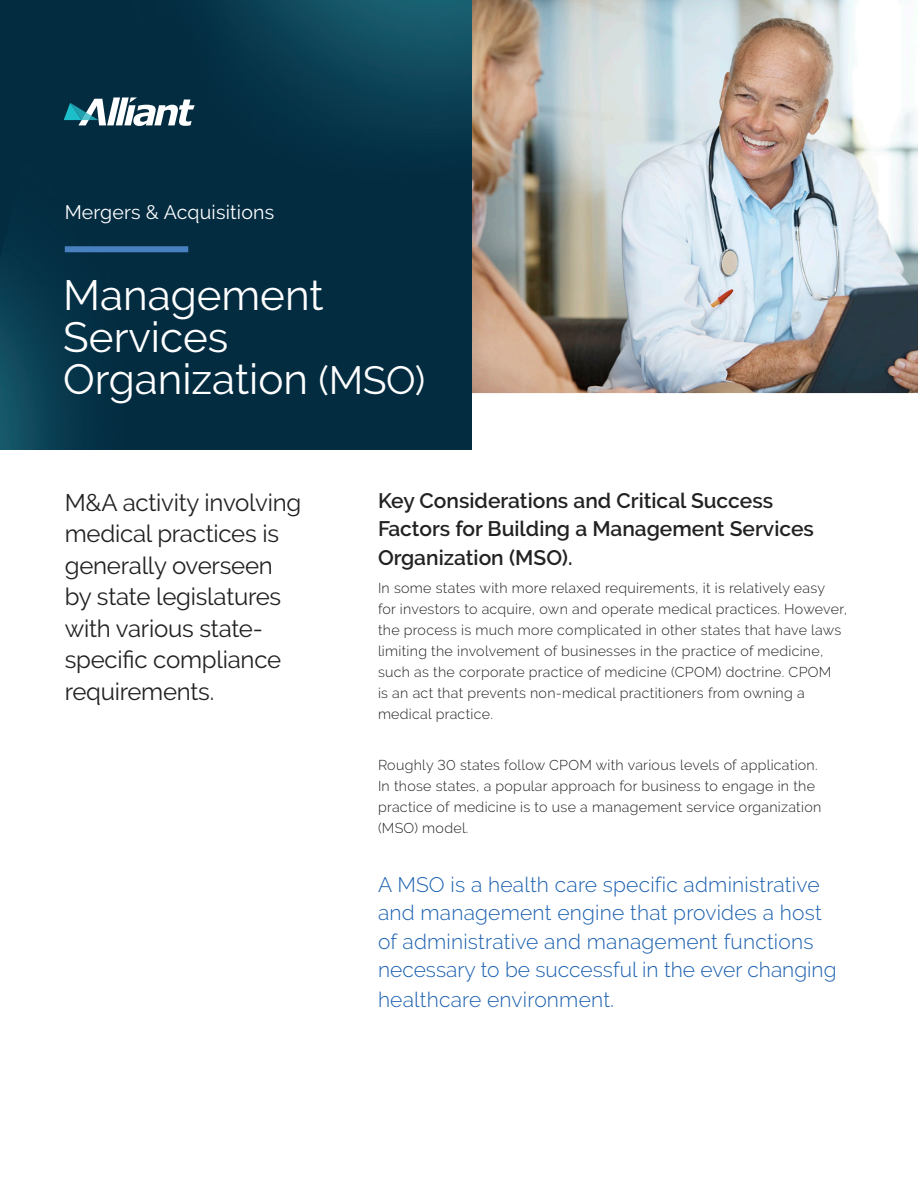
<style>
.page{position:relative;width:918px;height:1188px;background:#fff}
.page>*{position:absolute;margin:0;border:0;box-sizing:border-box;transform-origin:0 0}
.Blue_box_header_titl{font:42.15px/42.2px "Raleway Lining";color:#fff}
.Headline_body_page_1{font:24px/31.5px "Raleway Lining";letter-spacing:-.01em;color:#222}
.Call_out{font:300 21px/28.8px "Raleway Lining";letter-spacing:.01em;color:#1c61b0}
.Text_Main_headline{font:600 21px/28.5px "Raleway Lining";color:#222}
.t1{font:19.5px "Raleway Lining";letter-spacing:.01em;color:#fff}
.Body{font:300 14.25px/21px "Raleway Lining";letter-spacing:.02em;color:#222}
.s1{font-size:39.3px}
.s2{font-size:22.5px}
</style>
<div class="page">
<img style="left:472px;top:0;width:446px;height:393px">
<img style="left:0;top:0;width:472px;height:449px">
<div style="left:65px;top:246px;width:123px;height:6px;background:#4981c0"></div>
<svg style="left:64px;top:97px;width:131px;height:29px"></svg>
<p class="t1" style="left:65px;top:201px;width:211px">Mergers &amp; Acquisitions</p>
<p class="Blue_box_header_titl" style="left:63px;top:274px;width:363px">Management<br>Services<br>Organization <span class="s1">(MSO)</span></p>
<p class="Headline_body_page_1" style="left:65px;top:486px;width:238px">M&amp;A activity involving medical practices is generally overseen by state legislatures with various state&shy;specific compliance requirements.</p>
<p class="Text_Main_headline" style="left:378px;top:486px;width:437px">Key Considerations and Critical Success<br>Factors for Building a Management Services<br>Organization (MSO).</p>
<p class="Body" style="left:378px;top:577px;width:471px">In some states with more relaxed requirements, it is relatively easy<br>for investors to acquire, own and operate medical practices. However, the process is much more complicated in other states that have laws limiting the involvement of businesses in the practice of medicine, such as the corporate practice of medicine (CPOM) doctrine. CPOM<br>is an act that prevents non-medical practitioners from owning a medical practice.</p>
<p class="Body" style="left:378px;top:754px;width:445px">Roughly 30 states follow CPOM with various levels of application.<br>In those states, a popular approach for business to engage in the practice of medicine is to use a management service organization (MSO) model.</p>
<p class="Call_out" style="left:378px;top:870px;width:460px">A MSO is a health care specific administrative and management engine that provides a host of administrative and management functions necessary to be successful in the ever changing healthcare environment<span class="s2">.</span></p>
</div>
